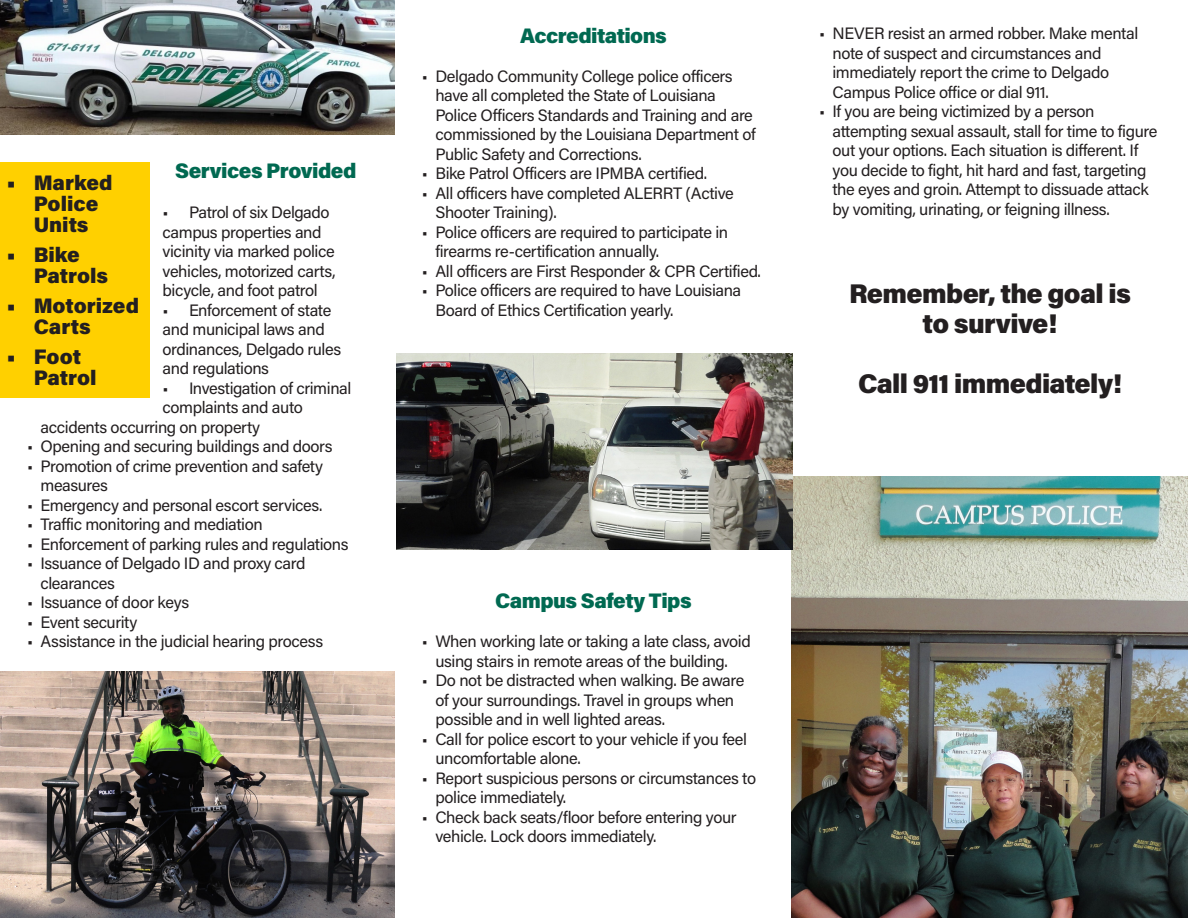
<style>
.page{position:relative;width:1188px;height:918px;background:#fff}
.page>*{position:absolute;margin:0;border:0;box-sizing:border-box;transform-origin:0 0}
.Body_Text_2{font:900 27px "Acumin Pro";letter-spacing:-.025em;color:#231f20}
.t1{font:900 21px/21px "Acumin Pro";letter-spacing:-.005em;color:#231f20}
.Body_Text_2-2{font:900 21px "Acumin Pro";letter-spacing:-.025em;color:#006951}
.t2{font:16.5px/19.5px "Acumin Pro";letter-spacing:-.025em;color:#231f20}
</style>
<div class="page">
<img style="left:0;top:672px;width:395px;height:246px">
<img style="left:0;top:0;width:395px;height:135px">
<img style="left:791px;top:477px;width:397px;height:441px">
<img style="left:396px;top:354px;width:396px;height:195px">
<div style="left:0;top:162px;width:149px;height:236px;background:#ffd000"></div>
<p class="Body_Text_2-2" style="left:175px;top:156px;width:183px">Services Provided</p>
<p class="t2" style="left:163px;top:202px;width:175px">• Patrol of six Delgado campus properties and vicinity via marked police vehicles, motorized carts, bicycle, and foot patrol</p>
<p class="t2" style="left:163px;top:300px;width:180px">• Enforcement of state and municipal laws and ordinances, Delgado rules and regulations</p>
<p class="t2" style="left:163px;top:378px;width:190px">• Investigation of criminal</p>
<p class="t2" style="left:163px;top:397px;width:142px">complaints and auto</p>
<p class="t2" style="left:40px;top:417px;width:221px">accidents occurring on property</p>
<p class="t2" style="left:27px;top:436px;width:307px">• Opening and securing buildings and doors</p>
<p class="t2" style="left:40px;top:456px;width:284px;text-indent:-14px">• Promotion of crime prevention and safety measures</p>
<p class="t2" style="left:27px;top:495px;width:297px">• Emergency and personal escort services.</p>
<p class="t2" style="left:27px;top:514px;width:237px">• Traffic monitoring and mediation</p>
<p class="t2" style="left:27px;top:534px;width:323px">• Enforcement of parking rules and regulations</p>
<p class="t2" style="left:40px;top:553px;width:267px;text-indent:-14px">• Issuance of Delgado ID and proxy card clearances</p>
<p class="t2" style="left:27px;top:592px;width:164px">• Issuance of door keys</p>
<p class="t2" style="left:27px;top:612px;width:112px">• Event security</p>
<p class="t2" style="left:27px;top:631px;width:298px">• Assistance in the judicial hearing process</p>
<p class="t1" style="left:34px;top:171px;width:80px;text-indent:-27px">• Marked<br>Police<br>Units</p>
<p class="t1" style="left:34px;top:243px;width:76px;text-indent:-27px">• Bike<br>Patrols</p>
<p class="t1" style="left:34px;top:294px;width:107px;text-indent:-27px">• Motorized<br>Carts</p>
<p class="t1" style="left:34px;top:345px;width:64px;text-indent:-27px">• Foot<br>Patrol</p>
<p class="Body_Text_2-2" style="left:520px;top:21px;width:148px">Accreditations</p>
<p class="t2" style="left:435px;top:66px;width:322px;text-indent:-14px">• Delgado Community College police officers have all completed the State of Louisiana Police Officers Standards and Training and are commissioned by the Louisiana Department of Public Safety and Corrections.</p>
<p class="t2" style="left:422px;top:163px;width:287px">• Bike Patrol Officers are IPMBA certified.</p>
<p class="t2" style="left:435px;top:183px;width:300px;text-indent:-14px">• All officers have completed ALERRT (Active<br>Shooter Training).</p>
<p class="t2" style="left:435px;top:222px;width:294px;text-indent:-14px">• Police officers are required to participate in firearms re-certification annually.</p>
<p class="t2" style="left:422px;top:261px;width:341px">• All officers are First Responder &amp; CPR Certified.</p>
<p class="t2" style="left:435px;top:280px;width:307px;text-indent:-14px">• Police officers are required to have Louisiana<br>Board of Ethics Certification yearly.</p>
<p class="t2" style="left:832px;top:23px;width:307px;text-indent:-14px">• NEVER resist an armed robber. Make mental note of suspect and circumstances and immediately report the crime to Delgado Campus Police office or dial 911.</p>
<p class="t2" style="left:832px;top:101px;width:326px;text-indent:-14px">• If you are being victimized by a person attempting sexual assault, stall for time to figure out your options. Each situation is different. If you decide to fight, hit hard and fast, targeting the eyes and groin. Attempt to dissuade attack by vomiting, urinating, or feigning illness.</p>
<p class="Body_Text_2" style="left:849px;top:275px;width:283px">Remember, the goal is</p>
<p class="Body_Text_2" style="left:923px;top:305px;width:136px">to survive!</p>
<p class="Body_Text_2" style="left:858px;top:365px;width:265px">Call 911 immediately!</p>
<p class="Body_Text_2-2" style="left:495px;top:586px;width:198px">Campus Safety Tips</p>
<p class="t2" style="left:422px;top:631px;width:330px;text-align:center">• When working late or taking a late class, avoid using stairs in remote areas of the building.</p>
<p class="t2" style="left:435px;top:670px;width:311px;text-indent:-14px">• Do not be distracted when walking. Be aware of your surroundings. Travel in groups when possible and in well lighted areas.</p>
<p class="t2" style="left:435px;top:729px;width:313px;text-indent:-14px">• Call for police escort to your vehicle if you feel uncomfortable alone.</p>
<p class="t2" style="left:435px;top:768px;width:322px;text-indent:-14px">• Report suspicious persons or circumstances to police immediately.</p>
<p class="t2" style="left:435px;top:807px;width:303px;text-indent:-14px">• Check back seats/floor before entering your vehicle. Lock doors immediately.</p>
</div>
